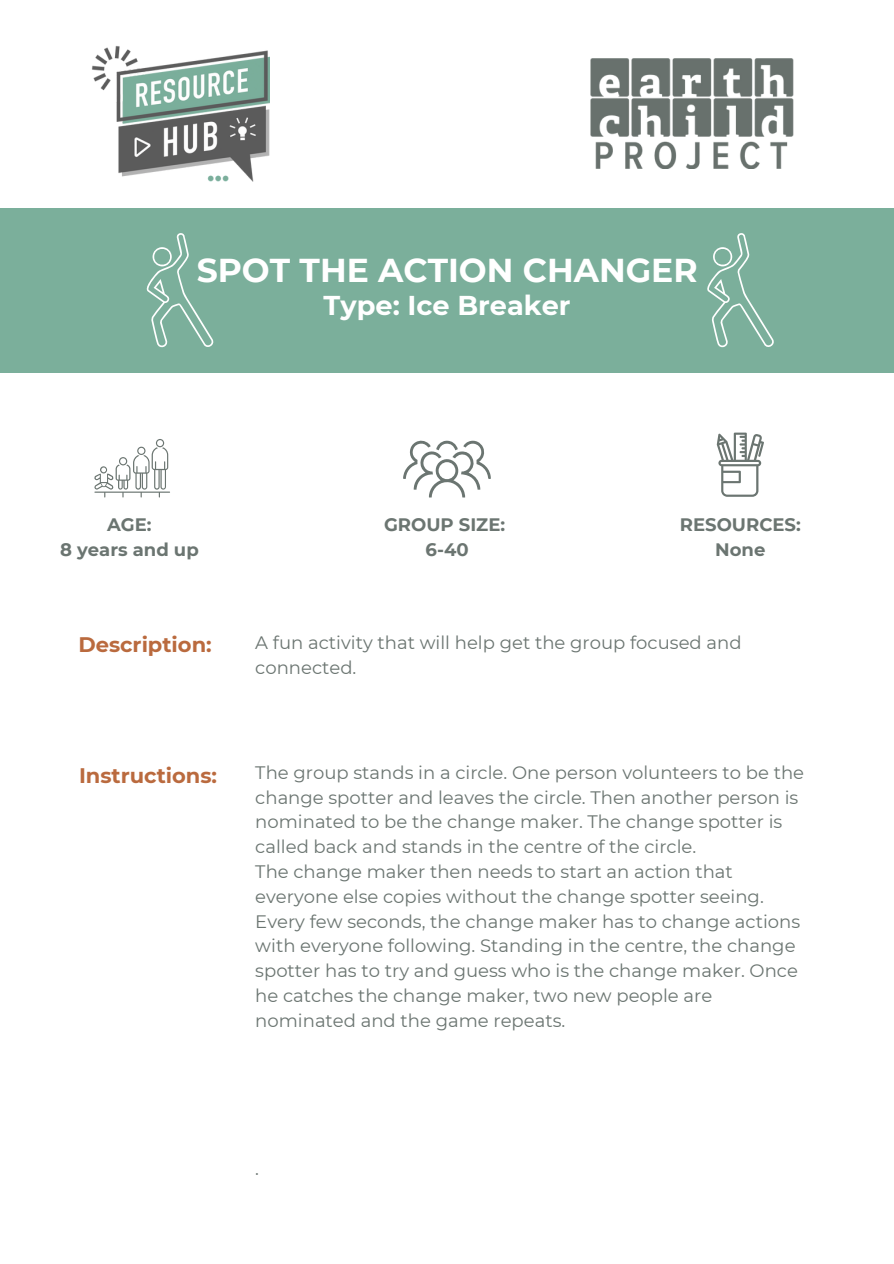
<style>
.page{position:relative;width:894px;height:1264px;background:#fff}
.page>*{position:absolute;margin:0;border:0;box-sizing:border-box;transform-origin:0 0}
.t1{font:700 33px "Montserrat";color:#fff}
.t2{font:700 27.15px "Montserrat";color:#fff}
.t3{font:700 21px "Montserrat";color:#ba6a3e}
.t4{font:18px/24.8px "Montserrat";color:#6b7571}
.t5{font:700 18px "Montserrat";color:#6b7571}
</style>
<div class="page">
<img style="left:590px;top:59px;width:203px;height:110px">
<svg style="left:403px;top:440px;width:87px;height:57px"></svg>
<svg style="left:716px;top:432px;width:47px;height:65px"></svg>
<svg style="left:94px;top:439px;width:76px;height:58px"></svg>
<div style="left:0;top:209px;width:893px;height:164px;background:#7baf9b"></div>
<img style="left:92px;top:46px;width:178px;height:136px">
<svg style="left:146px;top:233px;width:68px;height:115px"></svg>
<svg style="left:707px;top:233px;width:67px;height:115px"></svg>
<p class="t1" style="left:197px;top:250px;width:502px">SPOT THE ACTION CHANGER</p>
<p class="t2" style="left:323px;top:289px;width:248px">Type: Ice Breaker</p>
<p class="t5" style="left:107px;top:513px;width:46px">AGE:</p>
<p class="t5" style="left:60px;top:538px;width:140px">8 years and up</p>
<p class="t5" style="left:384px;top:513px;width:123px">GROUP SIZE:</p>
<p class="t5" style="left:425px;top:538px;width:45px">6-40</p>
<p class="t5" style="left:679px;top:513px;width:122px">RESOURCES:</p>
<p class="t5" style="left:715px;top:538px;width:52px">None</p>
<p class="t3" style="left:78px;top:631px;width:135px">Description:</p>
<p class="t4" style="left:255px;top:630px;width:487px">A fun activity that will help get the group focused and connected.</p>
<p class="t3" style="left:79px;top:762px;width:139px">Instructions:</p>
<p class="t4" style="left:255px;top:760px;width:550px">The group stands in a circle. One person volunteers to be the change spotter and leaves the circle. Then another person is nominated to be the change maker. The change spotter is called back and stands in the centre of the circle.</p>
<p class="t4" style="left:255px;top:859px;width:546px">The change maker then needs to start an action that everyone else copies without the change spotter seeing.<br>Every few seconds, the change maker has to change actions with everyone following. Standing in the centre, the change spotter has to try and guess who is the change maker. Once he catches the change maker, two new people are nominated and the game repeats.</p>
<p class="t4" style="left:255px;top:1156px;width:5px">.</p>
</div>
